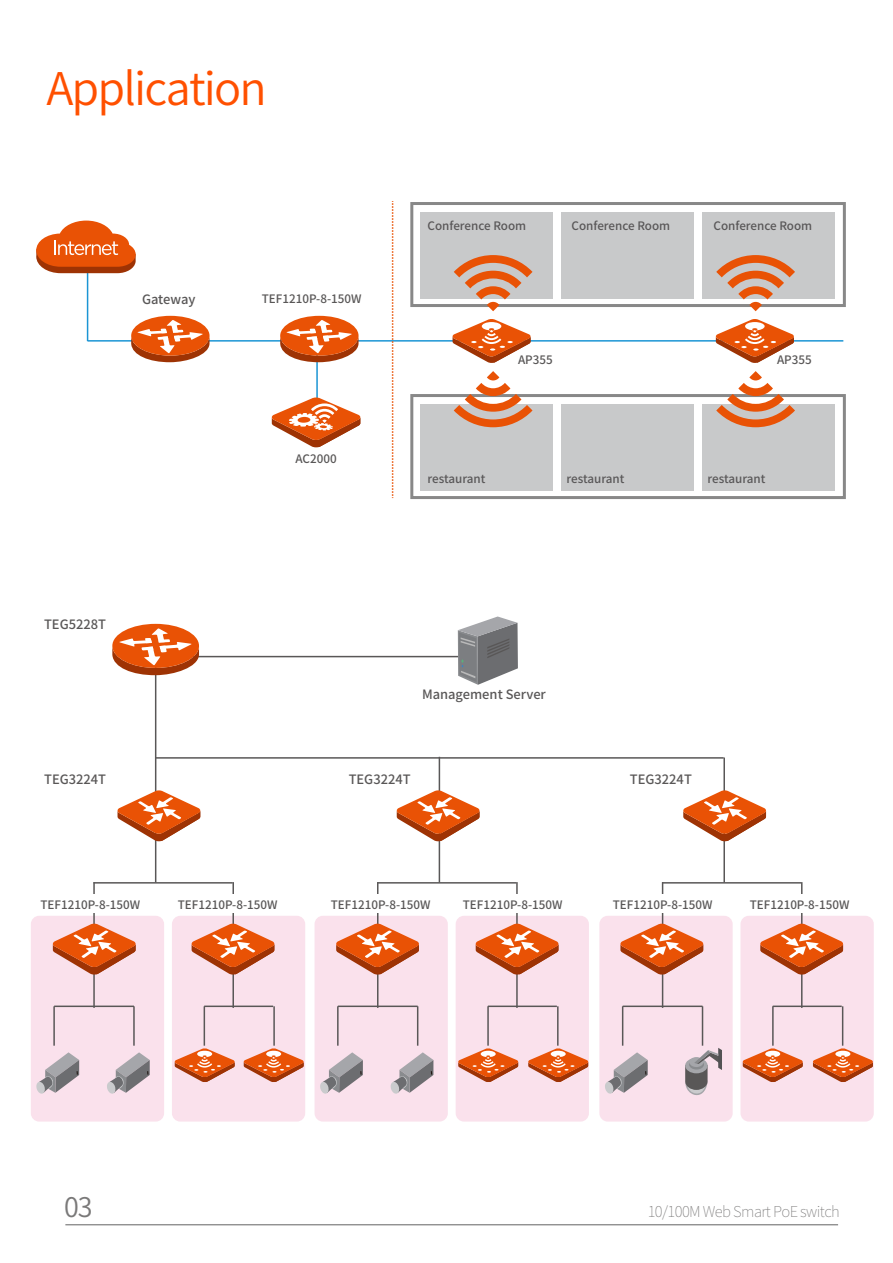
<style>
.page{position:relative;width:893px;height:1263px;background:#fff}
.page>*{position:absolute;margin:0;border:0;box-sizing:border-box;transform-origin:0 0}
.t1{font:45px "Source Han Sans CN";letter-spacing:-.04em;color:#ff5000}
.t2{font:27px "Source Han Sans CN";color:#7a7979}
.t3{font:200 15px "Source Han Sans CN";letter-spacing:-.04em;color:#7a7979}
.t4{font:500 12.9px "Source Han Sans CN";color:#595757}
.t5{font:500 11.7px "Source Han Sans CN";color:#595757}
.t6{font:500 11.7px "Source Han Sans CN";color:#595758}
</style>
<div class="page">
<hr style="left:88px;top:340px;width:755px;height:2px;background:#1b95d4">
<hr style="left:87px;top:265px;width:1px;height:76px;background:#1b95d4">
<svg style="left:392px;top:201px;width:1px;height:297px"></svg>
<hr style="left:316px;top:347px;width:2px;height:76px;background:#1b95d4">
<div style="left:131px;top:316px;width:79px;height:40px;background:#e95205;border-radius:50%"></div>
<svg style="left:131px;top:320px;width:79px;height:42px"></svg>
<div style="left:280px;top:316px;width:79px;height:40px;background:#e95205;border-radius:50%"></div>
<svg style="left:280px;top:320px;width:79px;height:42px"></svg>
<svg style="left:36px;top:221px;width:100px;height:52px"></svg>
<svg style="left:452px;top:319px;width:79px;height:44px"></svg>
<svg style="left:715px;top:319px;width:79px;height:44px"></svg>
<svg style="left:271px;top:397px;width:90px;height:51px"></svg>
<div style="left:410px;top:202px;width:436px;height:105px;border:3px solid #888"></div>
<div style="left:421px;top:212px;width:132px;height:86px;background:#c8c9ca"></div>
<div style="left:562px;top:212px;width:132px;height:86px;background:#c8c9ca"></div>
<div style="left:703px;top:212px;width:132px;height:86px;background:#c8c9ca"></div>
<div style="left:410px;top:394px;width:436px;height:105px;border:3px solid #888"></div>
<div style="left:421px;top:404px;width:132px;height:86px;background:#c8c9ca"></div>
<div style="left:562px;top:404px;width:132px;height:86px;background:#c8c9ca"></div>
<div style="left:703px;top:404px;width:132px;height:86px;background:#c8c9ca"></div>
<svg style="left:454px;top:255px;width:78px;height:56px"></svg>
<svg style="left:454px;top:371px;width:78px;height:56px"></svg>
<svg style="left:716px;top:255px;width:79px;height:56px"></svg>
<svg style="left:716px;top:371px;width:79px;height:56px"></svg>
<div style="left:31px;top:916px;width:133px;height:205px;background:#fae1ec;border-radius:8px"></div>
<div style="left:172px;top:916px;width:133px;height:205px;background:#fae1ec;border-radius:8px"></div>
<svg style="left:174px;top:1048px;width:61px;height:34px"></svg>
<svg style="left:243px;top:1048px;width:61px;height:34px"></svg>
<hr style="left:173px;top:656px;width:288px;height:1px;background:#595757">
<hr style="left:156px;top:757px;width:568px;height:2px;background:#595757">
<hr style="left:94px;top:882px;width:139px;height:1px;background:#595757">
<hr style="left:54px;top:1005px;width:80px;height:2px;background:#595757">
<hr style="left:155px;top:650px;width:1px;height:232px;background:#595757">
<hr style="left:93px;top:882px;width:2px;height:126px;background:#595757">
<hr style="left:53px;top:1006px;width:2px;height:40px;background:#595757">
<hr style="left:133px;top:1006px;width:2px;height:40px;background:#595757">
<hr style="left:273px;top:1006px;width:2px;height:40px;background:#595757">
<div style="left:112px;top:624px;width:87px;height:44px;background:#e95205;border-radius:50%"></div>
<svg style="left:112px;top:628px;width:87px;height:47px"></svg>
<svg style="left:117px;top:790px;width:84px;height:52px"></svg>
<svg style="left:52px;top:923px;width:84px;height:52px"></svg>
<hr style="left:204px;top:1005px;width:69px;height:2px;background:#595757">
<hr style="left:232px;top:882px;width:2px;height:126px;background:#595757">
<hr style="left:204px;top:1006px;width:1px;height:40px;background:#595757">
<svg style="left:458px;top:616px;width:60px;height:69px"></svg>
<svg style="left:36px;top:1052px;width:43px;height:42px"></svg>
<svg style="left:107px;top:1052px;width:43px;height:42px"></svg>
<div style="left:315px;top:916px;width:133px;height:205px;background:#fae1ec;border-radius:8px"></div>
<div style="left:456px;top:916px;width:133px;height:205px;background:#fae1ec;border-radius:8px"></div>
<hr style="left:377px;top:882px;width:139px;height:1px;background:#595757">
<hr style="left:338px;top:1005px;width:80px;height:2px;background:#595757">
<hr style="left:439px;top:757px;width:1px;height:125px;background:#595757">
<hr style="left:377px;top:882px;width:1px;height:126px;background:#595757">
<hr style="left:337px;top:1006px;width:2px;height:40px;background:#595757">
<hr style="left:417px;top:1006px;width:1px;height:40px;background:#595757">
<hr style="left:557px;top:1006px;width:2px;height:40px;background:#595757">
<svg style="left:396px;top:790px;width:84px;height:52px"></svg>
<hr style="left:488px;top:1005px;width:69px;height:2px;background:#595757">
<hr style="left:516px;top:882px;width:2px;height:126px;background:#595757">
<hr style="left:487px;top:1006px;width:2px;height:40px;background:#595757">
<svg style="left:320px;top:1052px;width:43px;height:42px"></svg>
<svg style="left:390px;top:1052px;width:43px;height:42px"></svg>
<div style="left:599px;top:916px;width:134px;height:205px;background:#fae1ec;border-radius:8px"></div>
<div style="left:740px;top:916px;width:134px;height:205px;background:#fae1ec;border-radius:8px"></div>
<hr style="left:662px;top:882px;width:139px;height:1px;background:#595757">
<hr style="left:623px;top:1005px;width:79px;height:2px;background:#595757">
<hr style="left:723px;top:757px;width:2px;height:125px;background:#595757">
<hr style="left:662px;top:882px;width:1px;height:126px;background:#595757">
<hr style="left:622px;top:1006px;width:1px;height:40px;background:#595757">
<hr style="left:702px;top:1006px;width:1px;height:40px;background:#595757">
<hr style="left:842px;top:1006px;width:1px;height:40px;background:#595757">
<hr style="left:773px;top:1005px;width:69px;height:2px;background:#595757">
<hr style="left:801px;top:882px;width:1px;height:126px;background:#595757">
<hr style="left:772px;top:1006px;width:2px;height:40px;background:#595757">
<svg style="left:605px;top:1052px;width:43px;height:42px"></svg>
<svg style="left:685px;top:1048px;width:37px;height:47px"></svg>
<div style="left:32px;top:894px;width:113px;height:19px;background:#fff"></div>
<div style="left:169px;top:894px;width:113px;height:19px;background:#fff"></div>
<div style="left:322px;top:894px;width:113px;height:19px;background:#fff"></div>
<div style="left:454px;top:894px;width:113px;height:19px;background:#fff"></div>
<div style="left:604px;top:894px;width:113px;height:19px;background:#fff"></div>
<div style="left:744px;top:894px;width:113px;height:19px;background:#fff"></div>
<svg style="left:191px;top:923px;width:84px;height:52px"></svg>
<svg style="left:336px;top:923px;width:83px;height:52px"></svg>
<svg style="left:475px;top:923px;width:84px;height:52px"></svg>
<svg style="left:620px;top:923px;width:84px;height:52px"></svg>
<svg style="left:760px;top:923px;width:84px;height:52px"></svg>
<svg style="left:683px;top:790px;width:84px;height:52px"></svg>
<svg style="left:458px;top:1048px;width:61px;height:34px"></svg>
<svg style="left:528px;top:1048px;width:61px;height:34px"></svg>
<svg style="left:742px;top:1048px;width:61px;height:34px"></svg>
<svg style="left:812px;top:1048px;width:61px;height:34px"></svg>
<hr style="left:65px;top:1224px;width:773px;height:1px;background:#636363">
<h1 class="t1" style="left:46px;top:63px;width:222px">Application</h1>
<p class="t4" style="left:142px;top:292px;width:55px">Gateway</p>
<p class="t4" style="left:44px;top:617px;width:63px">TEG5228T</p>
<p class="t5" style="left:262px;top:292px;width:101px">TEF1210P-8-150W</p>
<p class="t5" style="left:295px;top:453px;width:43px">AC2000</p>
<p class="t6" style="left:427px;top:220px;width:100px">Conference Room</p>
<p class="t6" style="left:571px;top:220px;width:100px">Conference Room</p>
<p class="t6" style="left:713px;top:220px;width:100px">Conference Room</p>
<p class="t5" style="left:518px;top:354px;width:36px">AP355</p>
<p class="t5" style="left:777px;top:354px;width:36px">AP355</p>
<p class="t6" style="left:427px;top:472px;width:59px">restaurant</p>
<p class="t6" style="left:567px;top:472px;width:59px">restaurant</p>
<p class="t6" style="left:708px;top:472px;width:59px">restaurant</p>
<p class="t4" style="left:422px;top:687px;width:125px">Management Server</p>
<p class="t4" style="left:44px;top:772px;width:63px">TEG3224T</p>
<p class="t4" style="left:349px;top:772px;width:63px">TEG3224T</p>
<p class="t4" style="left:630px;top:772px;width:63px">TEG3224T</p>
<p class="t5" style="left:41px;top:898px;width:101px">TEF1210P-8-150W</p>
<p class="t5" style="left:178px;top:898px;width:101px">TEF1210P-8-150W</p>
<p class="t5" style="left:331px;top:898px;width:101px">TEF1210P-8-150W</p>
<p class="t5" style="left:463px;top:898px;width:101px">TEF1210P-8-150W</p>
<p class="t5" style="left:613px;top:898px;width:101px">TEF1210P-8-150W</p>
<p class="t5" style="left:750px;top:898px;width:101px">TEF1210P-8-150W</p>
<h2 class="t2" style="left:64px;top:1191px;width:30px">03</h2>
<p class="t3" style="left:648px;top:1203px;width:194px">10/100M Web Smart PoE switch</p>
</div>
